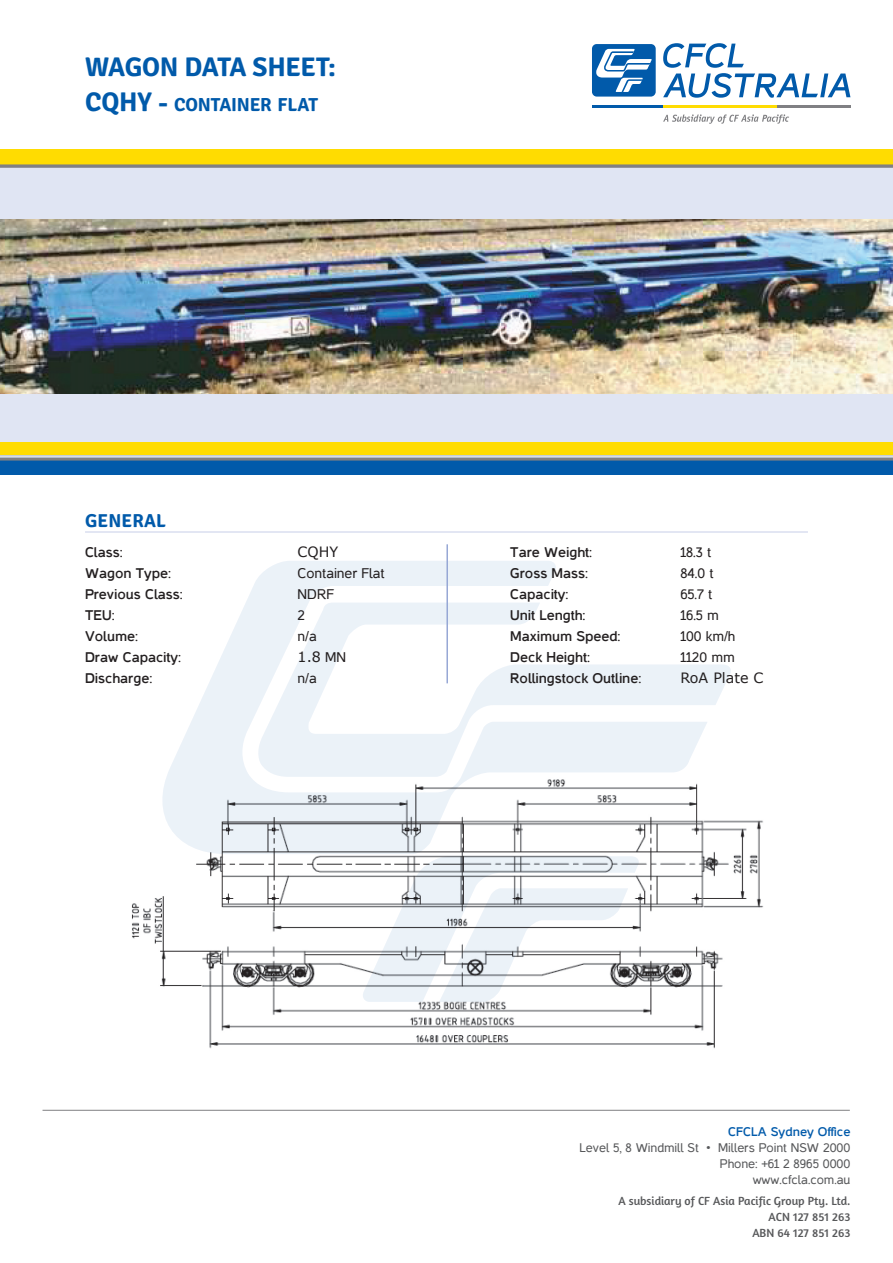
<style>
.page{position:relative;width:893px;height:1263px;background:#fff}
.page>*{position:absolute;margin:0;border:0;box-sizing:border-box;transform-origin:0 0}
.t1{font:700 27px "Signika Negative";letter-spacing:-.015em;color:#015aaa}
.t2{font:700 18.9px "Signika Negative";letter-spacing:-.015em;color:#015aaa}
.t3{font:700 18.75px "Signika Negative";letter-spacing:.01em;color:#015aaa}
.t4{font:700 14.25px "Casper";color:#231f20}
.t5{font:14.25px "Casper";color:#231f20}
.t6{font:14.25px "Verdana";color:#231f20}
.t7{font:12.75px/16.2px "Casper";color:#57585a;text-align:right}
.t8{font:700 12.75px "Casper";letter-spacing:.005em;color:#015aaa}
.t9{font:12px/16.2px "Amaranth";color:#57585a;text-align:right}
.s1{font-size:27px}
.s2{font-family:"Casper"}
</style>
<div class="page">
<hr style="left:43px;top:1110px;width:807px;height:1px;background:#808083">
<svg style="left:663px;top:114px;width:126px;height:10px"></svg>
<div style="left:592px;top:44px;width:64px;height:53px;background:#015aaa;border-radius:5px"></div>
<svg style="left:596px;top:49px;width:56px;height:43px"></svg>
<svg style="left:663px;top:43px;width:187px;height:55px"></svg>
<hr style="left:592px;top:105px;width:71px;height:3px;background:#015aaa">
<hr style="left:663px;top:105px;width:114px;height:3px;background:#ffdc01">
<hr style="left:777px;top:105px;width:73px;height:3px;background:#808083">
<svg style="left:169px;top:561px;width:387px;height:210px;fill:#ebf2f8"></svg>
<svg style="left:257px;top:602px;width:474px;height:169px"></svg>
<div style="left:0;top:158px;width:893px;height:299px;background:#e0e5f3"></div>
<img style="left:0;top:219px;width:893px;height:175px">
<div style="left:0;top:149px;width:893px;height:15px;background:#ffdc01"></div>
<svg style="left:0;top:164px;width:893px;height:4px;background:#93907a"></svg>
<div style="left:0;top:449px;width:893px;height:25px;background:#015aaa"></div>
<div style="left:0;top:442px;width:893px;height:13px;background:#ffdc01"></div>
<hr style="left:0;top:455px;width:893px;height:3px;background:#dcdddf">
<hr style="left:0;top:458px;width:893px;height:3px;background:#808083">
<hr style="left:85px;top:531px;width:723px;height:1px;background:#c7cee8">
<hr style="left:446px;top:544px;width:2px;height:139px;background:#97a8d5">
<img style="left:132px;top:771px;width:632px;height:278px">
<p class="t1" style="left:85px;top:51px;width:252px">WAGON DATA SHEET:</p>
<p class="t2" style="left:85px;top:93px;width:234px"><span class="s1">CQHY -</span> CONTAINER FLAT</p>
<p class="t3" style="left:85px;top:510px;width:82px">GENERAL</p>
<p class="t4" style="left:85px;top:544px;width:39px">Class:</p>
<p class="t6" style="left:298px;top:542px;width:42px">CQHY</p>
<p class="t4" style="left:510px;top:544px;width:83px">Tare Weight:</p>
<p class="t5" style="left:680px;top:544px;width:32px">18.3 t</p>
<p class="t4" style="left:85px;top:565px;width:87px">Wagon Type:</p>
<p class="t5" style="left:298px;top:565px;width:88px">Container Flat</p>
<p class="t4" style="left:510px;top:565px;width:79px">Gross Mass:</p>
<p class="t5" style="left:680px;top:565px;width:35px">84.0 t</p>
<p class="t4" style="left:85px;top:586px;width:99px">Previous Class:</p>
<p class="t5" style="left:298px;top:586px;width:38px">NDRF</p>
<p class="t4" style="left:510px;top:586px;width:60px">Capacity:</p>
<p class="t5" style="left:680px;top:586px;width:33px">65.7 t</p>
<p class="t4" style="left:85px;top:607px;width:31px">TEU:</p>
<p class="t5" style="left:298px;top:607px;width:9px">2</p>
<p class="t4" style="left:510px;top:607px;width:77px">Unit Length:</p>
<p class="t5" style="left:680px;top:607px;width:40px">16.5 m</p>
<p class="t4" style="left:85px;top:628px;width:55px">Volume:</p>
<p class="t5" style="left:298px;top:628px;width:21px">n/a</p>
<p class="t4" style="left:510px;top:628px;width:112px">Maximum Speed:</p>
<p class="t5" style="left:680px;top:628px;width:56px">100 km/h</p>
<p class="t4" style="left:85px;top:649px;width:97px">Draw Capacity:</p>
<p class="t6" style="left:298px;top:647px;width:50px">1.8 <span class="s2">MN</span></p>
<p class="t4" style="left:510px;top:649px;width:81px">Deck Height:</p>
<p class="t5" style="left:680px;top:649px;width:56px">1120 mm</p>
<p class="t4" style="left:85px;top:670px;width:69px">Discharge:</p>
<p class="t5" style="left:298px;top:670px;width:21px">n/a</p>
<p class="t4" style="left:510px;top:670px;width:133px">Rollingstock Outline:</p>
<p class="t6" style="left:680px;top:668px;width:85px">RoA Plate C</p>
<p class="t8" style="left:728px;top:1125px;width:124px">CFCLA Sydney Office</p>
<p class="t7" style="left:579px;top:1139px;width:272px">Level 5, 8 Windmill St • Millers Point NSW 2000<br>Phone: +61 2 8965 0000<br>www.cfcla.com.au</p>
<p class="t9" style="left:618px;top:1192px;width:234px">A subsidiary of CF Asia Pacific Group Pty. Ltd.<br>ACN 127 851 263<br>ABN 64 127 851 263</p>
</div>
